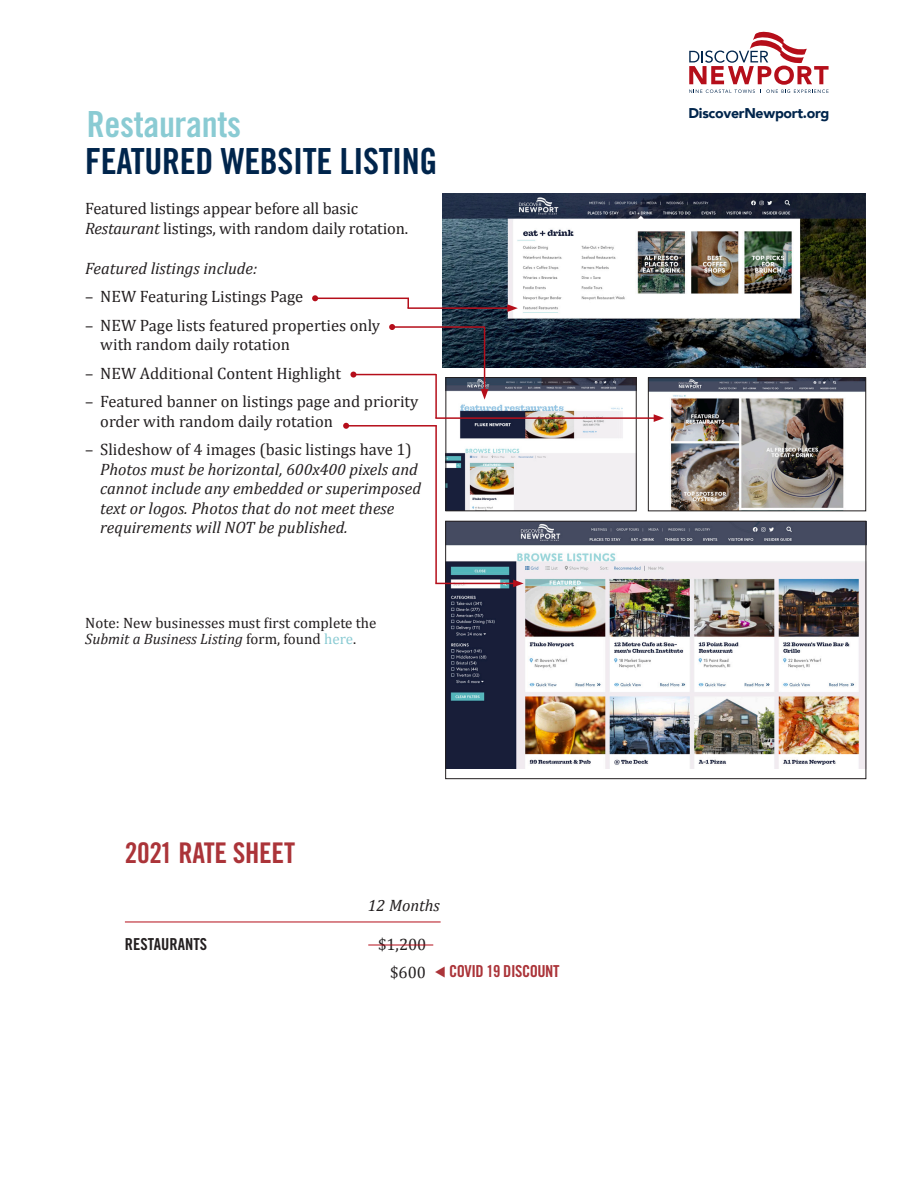
<style>
.page{position:relative;width:918px;height:1188px;background:#fff}
.page>*{position:absolute;margin:0;border:0;box-sizing:border-box;transform-origin:0 0}
.t1{font:36px "Trade Gothic Bold Cond Twenty";letter-spacing:-.01em;color:#00254c}
.t2{font:36px "Trade Gothic Bold Cond Twenty";letter-spacing:-.01em;color:#8acbd3}
.t3{font:28.5px "Trade Gothic Bold Cond Twenty";letter-spacing:-.01em;color:#ab3439}
.t4{font:16.5px "Cambria";color:#231f20}
.t5{font:italic 16.5px "Cambria";color:#231f20}
.t6{font:16.5px "Trade Gothic Bold Cond Twenty";letter-spacing:-.03em;color:#ab3439}
.t7{font:16.5px "Trade Gothic Bold Cond Twenty";color:#231f20}
.t8{font:15px "Cambria";color:#231f20}
.t9{font:italic 15px "Cambria";color:#231f20}
.t10{font:900 14.1px "Avenir";letter-spacing:-.02em;color:#00254c}
.s1{font-style:italic}
.s2{font-style:normal}
.s3{font-style:normal;color:#8acbd3}
</style>
<div class="page">
<hr style="left:125px;top:922px;width:316px;height:1px;background:#b50e1a">
<hr style="left:368px;top:945px;width:65px;height:1px;background:#b50e1a">
<img style="left:448px;top:379px;width:186px;height:130px">
<div style="left:446px;top:377px;width:190px;height:134px;border:1px solid #231f20"></div>
<img style="left:650px;top:380px;width:214px;height:129px">
<div style="left:648px;top:378px;width:218px;height:133px;border:1px solid #231f20"></div>
<img style="left:443px;top:193px;width:423px;height:175px">
<img style="left:447px;top:523px;width:417px;height:245px">
<div style="left:445px;top:521px;width:421px;height:258px;border:1px solid #231f20"></div>
<svg style="left:689px;top:32px;width:140px;height:61px"></svg>
<hr style="left:408px;top:307px;width:102px;height:2px;background:#b50e1a">
<svg style="left:507px;top:304px;width:11px;height:8px"></svg>
<hr style="left:484px;top:327px;width:1px;height:64px;background:#b50e1a">
<svg style="left:481px;top:389px;width:7px;height:11px"></svg>
<hr style="left:392px;top:326px;width:93px;height:2px;background:#b50e1a">
<svg style="left:389px;top:324px;width:6px;height:6px"></svg>
<hr style="left:346px;top:425px;width:91px;height:2px;background:#b50e1a">
<svg style="left:343px;top:423px;width:6px;height:6px"></svg>
<hr style="left:435px;top:426px;width:2px;height:157px;background:#b50e1a">
<hr style="left:353px;top:374px;width:83px;height:1px;background:#b50e1a">
<svg style="left:350px;top:372px;width:6px;height:6px"></svg>
<hr style="left:435px;top:583px;width:80px;height:1px;background:#b50e1a">
<svg style="left:513px;top:580px;width:11px;height:7px"></svg>
<hr style="left:435px;top:374px;width:2px;height:44px;background:#b50e1a">
<hr style="left:315px;top:298px;width:94px;height:1px;background:#b50e1a">
<svg style="left:312px;top:295px;width:6px;height:6px"></svg>
<hr style="left:435px;top:417px;width:221px;height:2px;background:#b50e1a">
<svg style="left:654px;top:414px;width:10px;height:8px"></svg>
<p class="t2" style="left:87px;top:102px;width:156px">Restaurants</p>
<p class="t1" style="left:85px;top:139px;width:354px">FEATURED WEBSITE LISTING</p>
<p class="t4" style="left:85px;top:199px;width:274px">Featured listings appear before all basic</p>
<p class="t4" style="left:85px;top:219px;width:324px"><span class="s1">Restaurant</span> listings, with random daily rotation.</p>
<p class="t5" style="left:85px;top:256px;width:174px">Featured listings include:</p>
<p class="t4" style="left:85px;top:287px;width:220px">– NEW Featuring Listings Page</p>
<p class="t4" style="left:85px;top:315px;width:296px">– NEW Page lists featured properties only</p>
<p class="t4" style="left:100px;top:335px;width:191px">with random daily rotation</p>
<p class="t4" style="left:85px;top:363px;width:257px">– NEW Additional Content Highlight</p>
<p class="t4" style="left:85px;top:392px;width:335px">– Featured banner on listings page and priority</p>
<p class="t4" style="left:100px;top:411px;width:234px">order with random daily rotation</p>
<p class="t4" style="left:85px;top:440px;width:328px">– Slideshow of 4 images (basic listings have 1)</p>
<p class="t5" style="left:100px;top:457px;width:319px">Photos must be horizontal, 600x400 pixels and</p>
<p class="t5" style="left:100px;top:477px;width:322px">cannot include any embedded or superimposed</p>
<p class="t5" style="left:100px;top:496px;width:296px">text or logos. Photos that do not meet these</p>
<p class="t5" style="left:100px;top:516px;width:249px">requirements will NOT be published.</p>
<p class="t8" style="left:85px;top:614px;width:293px">Note: New businesses must first complete the</p>
<p class="t9" style="left:85px;top:628px;width:272px">Submit a Business Listing <span class="s2">form, found</span> <span class="s3">here</span><span class="s2">.</span></p>
<p class="t3" style="left:125px;top:836px;width:172px">2021 RATE SHEET</p>
<p class="t5" style="left:368px;top:893px;width:73px">12 Months</p>
<p class="t7" style="left:125px;top:934px;width:84px">RESTAURANTS</p>
<p class="t4" style="left:378px;top:935px;width:50px">$1,200</p>
<p class="t4" style="left:390px;top:963px;width:37px">$600</p>
<p class="t6" style="left:449px;top:961px;width:112px">COVID 19 DISCOUNT</p>
<p class="t10" style="left:689px;top:101px;width:142px">DiscoverNewport.org</p>
</div>
